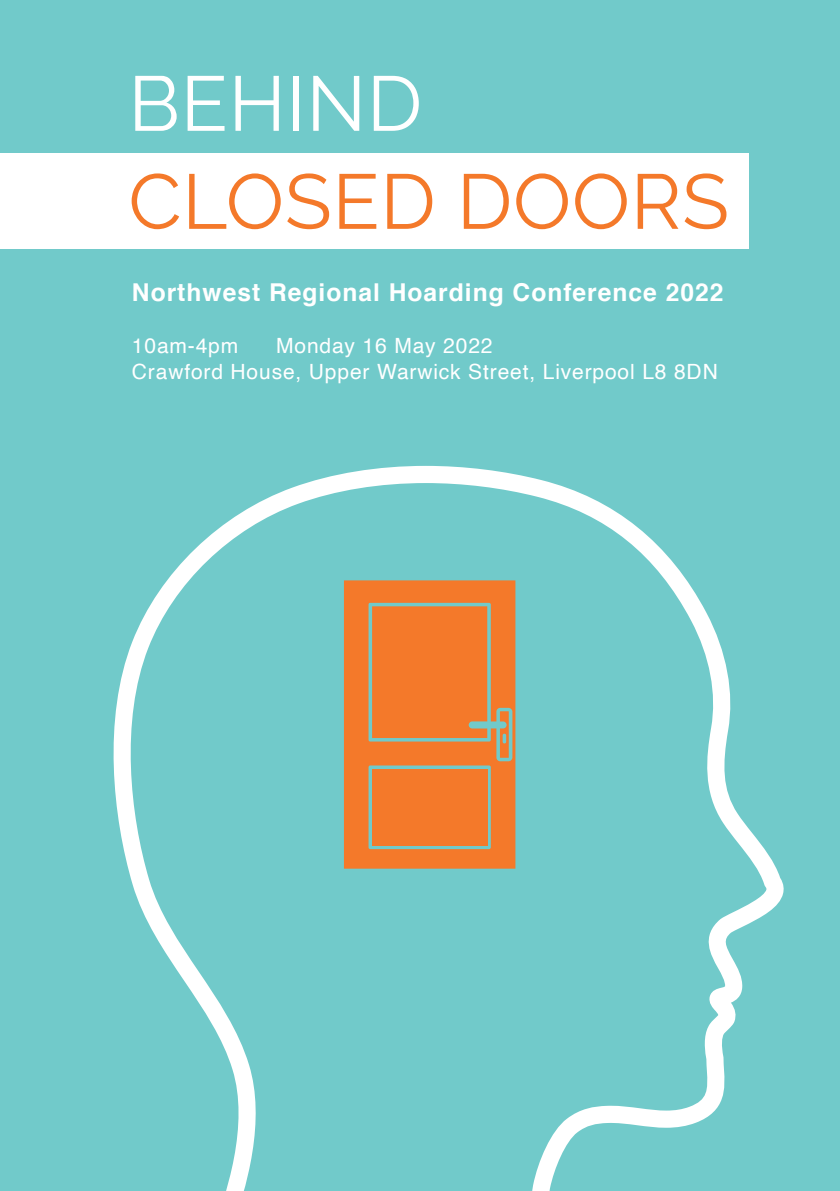
<style>
.page{position:relative;width:840px;height:1191px;background:#fff}
.page>*{position:absolute;margin:0;border:0;box-sizing:border-box;transform-origin:0 0}
.t1{font:77.4px/98px "Raleway";letter-spacing:.01em;color:#f4792a}
.t2{font:700 24.6px "Helvetica";letter-spacing:.04em;color:#fff}
.t3{font:21px "Helvetica";letter-spacing:.04em;color:#fff}
.s1{color:#fff}
</style>
<div class="page">
<div style="left:0;top:0;width:839px;height:1191px;background:#71caca"></div>
<svg style="left:113px;top:466px;width:670px;height:725px"></svg>
<svg style="left:344px;top:580px;width:171px;height:288px;background:#e08441"></svg>
<div style="left:372px;top:606px;width:115px;height:132px;background:#f4792a"></div>
<svg style="left:499px;top:711px;width:9px;height:46px"></svg>
<div style="left:372px;top:769px;width:115px;height:76px;background:#f4792a"></div>
<div style="left:0;top:153px;width:748px;height:96px;background:#fff"></div>
<p class="t1" style="left:128px;top:46px;width:602px"><span class="s1">BEHIND<br></span>CLOSED DOORS</p>
<p class="t2" style="left:132px;top:272px;width:592px">Northwest Regional Hoarding Conference 2022</p>
<p class="t3" style="left:132px;top:329px;width:108px">10am-4pm</p>
<p class="t3" style="left:276px;top:329px;width:218px">Monday 16 May 2022</p>
<p class="t3" style="left:132px;top:355px;width:587px">Crawford House, Upper Warwick Street, Liverpool L8 8DN</p>
</div>
